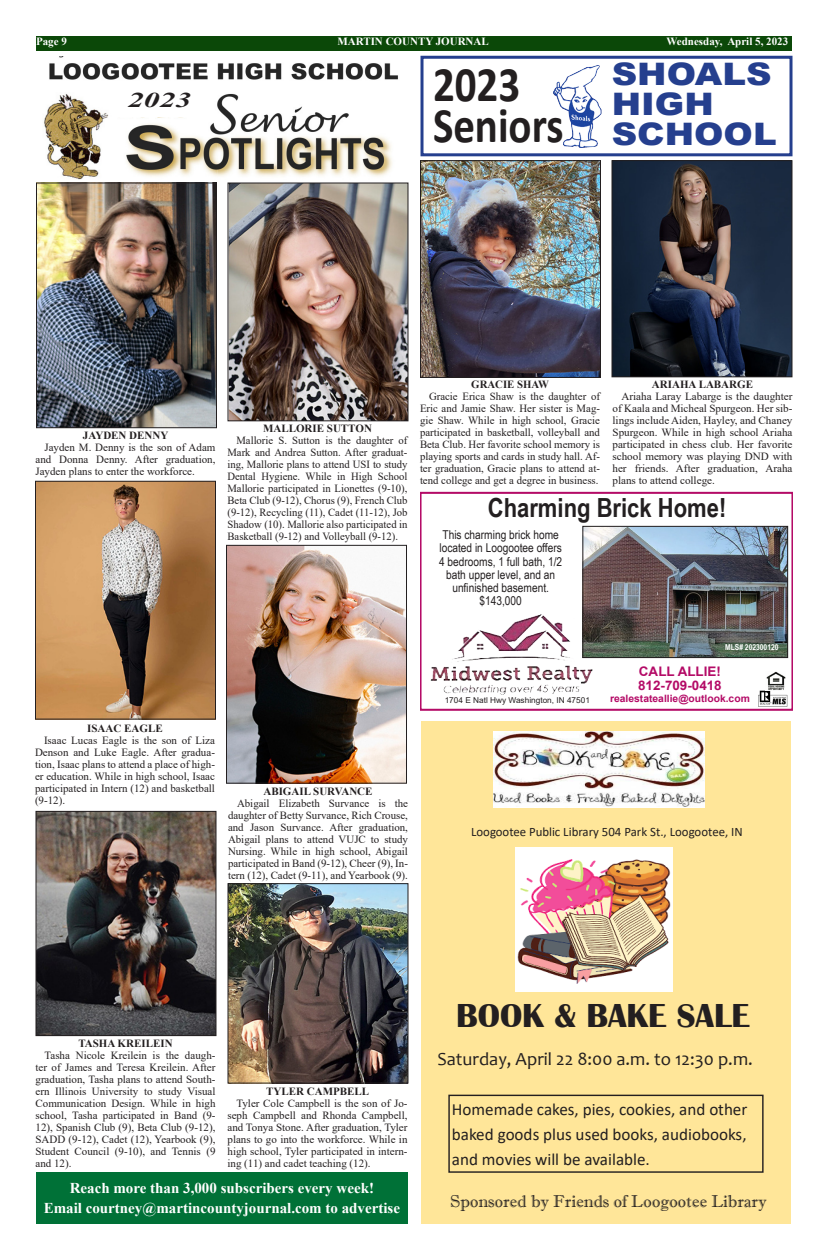
<style>
.page{position:relative;width:828px;height:1260px;background:#fff}
.page>*{position:absolute;margin:0;border:0;box-sizing:border-box;transform-origin:0 0}
.t1{font:700 49.9px "Calibri";color:#231f20;scale:.86 1}
.t2{font:700 34.3px "Britannic";color:#231f20}
.t3{font:900 31px "Arial";color:#253f8e;scale:1.14 1}
.t4{font:700 26.4px "Arial Narrow";color:#231f20}
.t5{font:italic 700 21px "Times New Roman";color:#231f20;scale:1.52 1}
.t6{font:18.5px "Candara";color:#231f20}
.t7{font:17.1px/24.9px "Calibri";color:#231f20;text-align:justify}
.t8{font:17.1px "Imprint MT Shadow";color:#231f20}
.t9{font:700 15px "Times New Roman";color:#fff}
.t10{font:700 13.2px/14.2px "Arial";color:#b40b67}
.t11{font:12.8px "Calibri";color:#231f20}
.t12{font:12.2px/13.2px "Arial Narrow";color:#231f20;text-align:center}
.t13{font:11px/12px "Times New Roman";color:#231f20;text-align:justify}
.t14{font:700 11px "Times New Roman";color:#231f20}
.t15{font:700 11px "Times New Roman";color:#fff}
.t16{font:700 10.1px "Arial";color:#b40b67}
.t17{font:8.1px "Arial";color:#231f20}
.t18{font:700 8.1px "Arial Narrow";color:#fff}
</style>
<div class="page">
<div style="left:36px;top:36px;width:756px;height:14px;background:#0b4808"></div>
<img style="left:43px;top:56px;width:355px;height:124px">
<div style="left:112px;top:89px;width:92px;height:29px;background:#fff"></div>
<img style="left:38px;top:184px;width:177px;height:242px">
<div style="left:36px;top:182px;width:181px;height:246px;border:1px solid #231f20"></div>
<img style="left:230px;top:885px;width:176px;height:197px">
<div style="left:228px;top:883px;width:180px;height:201px;border:1px solid #231f20"></div>
<img style="left:230px;top:184px;width:176px;height:235px">
<div style="left:228px;top:182px;width:180px;height:239px;border:1px solid #231f20"></div>
<img style="left:228px;top:547px;width:177px;height:235px">
<div style="left:226px;top:545px;width:181px;height:239px;border:1px solid #231f20"></div>
<img style="left:38px;top:813px;width:176px;height:221px">
<div style="left:36px;top:811px;width:180px;height:225px;border:1px solid #231f20"></div>
<img style="left:37px;top:483px;width:177px;height:235px">
<div style="left:35px;top:481px;width:181px;height:239px;border:1px solid #231f20"></div>
<img style="left:422px;top:162px;width:177px;height:214px">
<div style="left:420px;top:160px;width:181px;height:218px;border:1px solid #231f20"></div>
<img style="left:614px;top:162px;width:176px;height:213px">
<div style="left:612px;top:160px;width:180px;height:217px;border:1px solid #231f20"></div>
<div style="left:421px;top:56px;width:372px;height:100px;border:3px solid #253f8e"></div>
<img style="left:554px;top:65px;width:48px;height:83px">
<div style="left:421px;top:721px;width:369px;height:503px;background:#ffe699"></div>
<img style="left:494px;top:731px;width:210px;height:76px">
<div style="left:448px;top:1095px;width:316px;height:78px;border:1px solid #231f20"></div>
<img style="left:516px;top:847px;width:156px;height:145px">
<svg style="left:421px;top:492px;width:372px;height:219px"></svg>
<img style="left:584px;top:528px;width:202px;height:128px">
<div style="left:582px;top:526px;width:206px;height:132px;border:1px solid #231f20"></div>
<img style="left:766px;top:672px;width:19px;height:19px">
<div style="left:36px;top:1173px;width:372px;height:51px;background:#007137"></div>
<p class="t15" style="left:36px;top:34px;width:32px">Page 9</p>
<p class="t15" style="left:338px;top:34px;width:153px">MARTIN COUNTY JOURNAL</p>
<p class="t15" style="left:667px;top:34px;width:123px">Wednesday, April 5, 2023</p>
<p class="t5" style="left:128px;top:85px;width:43px">2023</p>
<p class="t1" style="left:433px;top:50px;width:103px">2023</p>
<p class="t1" style="left:433px;top:90px;width:153px">Seniors</p>
<p class="t3" style="left:612px;top:52px;width:142px">SHOALS</p>
<p class="t3" style="left:612px;top:82px;width:91px">HIGH</p>
<p class="t3" style="left:612px;top:112px;width:146px">SCHOOL</p>
<p class="t14" style="left:83px;top:427px;width:87px">JAYDEN DENNY</p>
<p class="t13" style="left:36px;top:441px;width:182px;text-indent:9px">Jayden M. Denny is the son of Adam and Donna Denny. After graduation, Jayden plans to enter the workforce.</p>
<p class="t14" style="left:263px;top:421px;width:110px">MALLORIE SUTTON</p>
<p class="t13" style="left:228px;top:434px;width:182px;text-indent:9px">Mallorie S. Sutton is the daughter of Mark and Andrea Sutton. After graduat&shy;ing, Mallorie plans to attend USI to study Dental Hygiene. While in High School Mallorie participated in Lionettes (9-10), Beta Club (9-12), Chorus (9), French Club (9-12), Recycling (11), Cadet (11-12), Job Shadow (10). Mallorie also participated in Basketball (9-12) and Volleyball (9-12).</p>
<p class="t14" style="left:471px;top:377px;width:79px">GRACIE SHAW</p>
<p class="t13" style="left:420px;top:390px;width:182px;text-indent:9px">Gracie Erica Shaw is the daughter of Eric and Jamie Shaw. Her sister is Mag&shy;gie Shaw. While in high school, Gracie participated in basketball, volleyball and Beta Club. Her favorite school memory is playing sports and cards in study hall. Af&shy;ter graduation, Gracie plans to attend at&shy;tend college and get a degree in business.</p>
<p class="t14" style="left:652px;top:377px;width:103px">ARIAHA LABARGE</p>
<p class="t13" style="left:612px;top:390px;width:182px;text-indent:9px">Ariaha Laray Labarge is the daughter of Kaala and Micheal Spurgeon. Her sib&shy;lings include Aiden, Hayley, and Chaney Spurgeon. While in high school Ariaha participated in chess club. Her favorite school memory was playing DND with her friends. After graduation, Araha plans to attend college.</p>
<p class="t4" style="left:488px;top:487px;width:240px">Charming Brick Home!</p>
<p class="t12" style="left:439px;top:528px;width:125px">This charming brick home located in Loogootee offers<br>4 bedrooms, 1 full bath, 1/2 bath upper level, and an unfinished basement. $143,000</p>
<p class="t14" style="left:87px;top:721px;width:77px">ISAAC EAGLE</p>
<p class="t13" style="left:35px;top:734px;width:182px;text-indent:9px">Isaac Lucas Eagle is the son of Liza Denson and Luke Eagle. After gradua&shy;tion, Isaac plans to attend a place of high&shy;er education. While in high school, Isaac participated in Intern (12) and basketball (9-12).</p>
<p class="t14" style="left:263px;top:783px;width:111px">ABIGAIL SURVANCE</p>
<p class="t13" style="left:228px;top:797px;width:182px;text-indent:9px">Abigail Elizabeth Survance is the daughter of Betty Survance, Rich Crouse, and Jason Survance. After graduation, Abigail plans to attend VUJC to study Nursing. While in high school, Abigail participated in Band (9-12), Cheer (9), In&shy;tern (12), Cadet (9-11), and Yearbook (9).</p>
<p class="t17" style="left:445px;top:694px;width:147px">1704 E Natl Hwy Washington, IN 47501</p>
<p class="t18" style="left:725px;top:641px;width:55px">MLS# 202300120</p>
<p class="t10" style="left:638px;top:664px;width:85px">CALL ALLIE!<br>812-709-0418</p>
<p class="t16" style="left:610px;top:691px;width:141px">realestateallie@outlook.com</p>
<p class="t11" style="left:471px;top:823px;width:273px">Loogootee Public Library 504 Park St., Loogootee, IN</p>
<p class="t14" style="left:78px;top:1035px;width:96px">TASHA KREILEIN</p>
<p class="t13" style="left:36px;top:1049px;width:182px;text-indent:9px">Tasha Nicole Kreilein is the daugh&shy;ter of James and Teresa Kreilein. After graduation, Tasha plans to attend South&shy;ern Illinois University to study Visual Communication Design. While in high school, Tasha participated in Band (9- 12), Spanish Club (9), Beta Club (9-12), SADD (9-12), Cadet (12), Yearbook (9), Student Council (9-10), and Tennis (9 and 12).</p>
<p class="t14" style="left:266px;top:1083px;width:104px">TYLER CAMPBELL</p>
<p class="t13" style="left:228px;top:1097px;width:182px;text-indent:9px">Tyler Cole Campbell is the son of Jo&shy;seph Campbell and Rhonda Campbell, and Tonya Stone. After graduation, Tyler plans to go into the workforce. While in high school, Tyler participated in intern&shy;ing (11) and cadet teaching (12).</p>
<p class="t9" style="left:70px;top:1177px;width:306px">Reach more than 3,000 subscribers every week!</p>
<p class="t9" style="left:44px;top:1197px;width:358px">Email courtney@martincountyjournal.com to advertise</p>
<p class="t2" style="left:456px;top:996px;width:295px">BOOK &amp; BAKE SALE</p>
<p class="t6" style="left:437px;top:1047px;width:317px">Saturday, April 22 8:00 a.m. to 12:30 p.m.</p>
<p class="t7" style="left:452px;top:1096px;width:297px">Homemade cakes, pies, cookies, and other baked goods plus used books, audiobooks, and movies will be available.</p>
<p class="t8" style="left:450px;top:1191px;width:318px">Sponsored by Friends of Loogootee Library</p>
</div>
